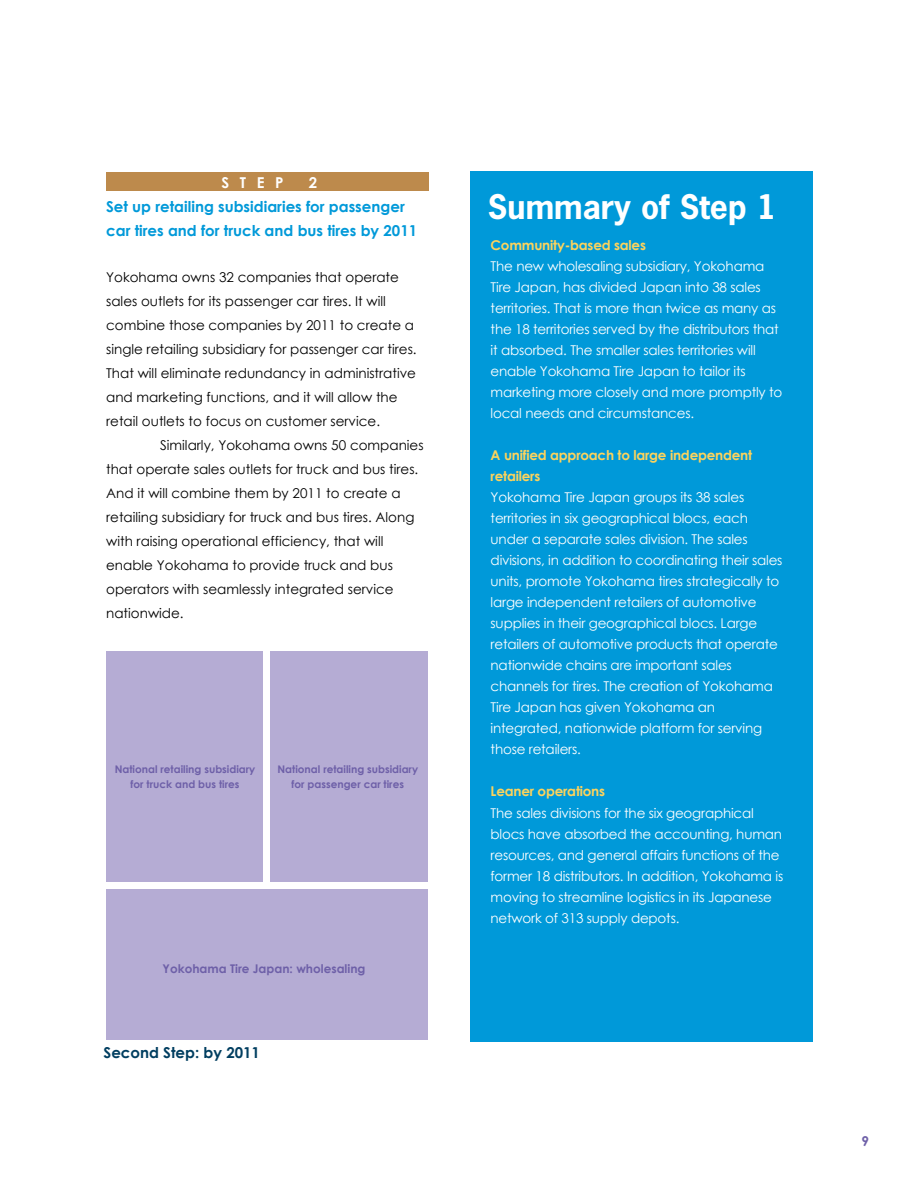
<style>
.page{position:relative;width:919px;height:1191px;background:#fff}
.page>*{position:absolute;margin:0;border:0;box-sizing:border-box;transform-origin:0 0}
.t1{font:700 31.95px "News Gothic Std";color:#fff}
.t2{font:700 15px/24px "Century Gothic";color:#0099d9}
.t3{font:700 15px "Century Gothic";color:#003e60}
.t4{font:700 15px "Century Gothic";color:#fff}
.t5{font:13.5px/21px "Century Gothic";letter-spacing:-.015em;color:#fff}
.t6{font:13.5px "Century Gothic";color:#000}
.t7{font:700 13.5px/21px "Century Gothic";letter-spacing:-.015em;color:#fdd35c}
.t8{font:700 13.5px "Century Gothic";color:#6e60a8}
.t9{font:700 12px "Century Gothic";color:#6e60a8}
.t10{font:700 10.5px/15px "Century Gothic";color:#6e60a8;text-align:center}
</style>
<div class="page">
<div style="left:470px;top:172px;width:342px;height:870px;background:#0099d9"></div>
<div style="left:106px;top:172px;width:322px;height:19px;background:#bd8a4c"></div>
<div style="left:106px;top:889px;width:321px;height:151px;background:#b5acd4"></div>
<div style="left:270px;top:651px;width:157px;height:231px;background:#b5acd4"></div>
<div style="left:106px;top:651px;width:157px;height:231px;background:#b5acd4"></div>
<p class="t4" style="left:221px;top:173px;width:63px">STEP</p>
<p class="t4" style="left:308px;top:173px;width:10px">2</p>
<p class="t2" style="left:106px;top:194px;width:312px">Set up retailing subsidiaries for passenger car tires and for truck and bus tires by 2011</p>
<p class="t6" style="left:106px;top:269px;width:294px">Yokohama owns 32 companies that operate</p>
<p class="t6" style="left:106px;top:293px;width:281px">sales outlets for its passenger car tires. It will</p>
<p class="t6" style="left:106px;top:317px;width:309px">combine those companies by 2011 to create a</p>
<p class="t6" style="left:106px;top:341px;width:312px">single retailing subsidiary for passenger car tires.</p>
<p class="t6" style="left:106px;top:365px;width:311px">That will eliminate redundancy in administrative</p>
<p class="t6" style="left:106px;top:389px;width:293px">and marketing functions, and it will allow the</p>
<p class="t6" style="left:106px;top:413px;width:275px">retail outlets to focus on customer service.</p>
<p class="t6" style="left:160px;top:437px;width:265px">Similarly, Yokohama owns 50 companies</p>
<p class="t6" style="left:106px;top:461px;width:314px">that operate sales outlets for truck and bus tires.</p>
<p class="t6" style="left:106px;top:485px;width:296px">And it will combine them by 2011 to create a</p>
<p class="t6" style="left:106px;top:509px;width:310px">retailing subsidiary for truck and bus tires. Along</p>
<p class="t6" style="left:106px;top:533px;width:279px">with raising operational efficiency, that will</p>
<p class="t6" style="left:106px;top:557px;width:288px">enable Yokohama to provide truck and bus</p>
<p class="t6" style="left:106px;top:581px;width:289px">operators with seamlessly integrated service</p>
<p class="t6" style="left:106px;top:605px;width:79px">nationwide.</p>
<p class="t10" style="left:115px;top:761px;width:142px">National retailing subsidiary for truck and bus tires</p>
<p class="t10" style="left:277px;top:762px;width:142px">National retailing subsidiary for passenger car tires</p>
<p class="t9" style="left:162px;top:961px;width:204px">Yokohama Tire Japan: wholesaling</p>
<p class="t3" style="left:103px;top:1042px;width:158px">Second Step: by 2011</p>
<h1 class="t1" style="left:488px;top:186px;width:290px">Summary of Step 1</h1>
<p class="t7" style="left:490px;top:234px;width:157px">Community-based sales</p>
<p class="t5" style="left:490px;top:256px;width:293px">The new wholesaling subsidiary, Yokohama Tire Japan, has divided Japan into 38 sales territories. That is more than twice as many as the 18 territories served by the distributors that it absorbed. The smaller sales territories will enable Yokohama Tire Japan to tailor its marketing more closely and more promptly to local needs and circumstances.</p>
<p class="t7" style="left:490px;top:444px;width:263px">A unified approach to large independent retailers</p>
<p class="t5" style="left:490px;top:487px;width:293px">Yokohama Tire Japan groups its 38 sales territories in six geographical blocs, each under a separate sales division. The sales divisions, in addition to coordinating their sales units, promote Yokohama tires strategically to large independent retailers of automotive supplies in their geographical blocs. Large retailers of automotive products that operate nationwide chains are important sales channels for tires. The creation of Yokohama Tire Japan has given Yokohama an integrated, nationwide platform for serving those retailers.</p>
<p class="t7" style="left:490px;top:780px;width:116px">Leaner operations</p>
<p class="t5" style="left:490px;top:802px;width:294px">The sales divisions for the six geographical blocs have absorbed the accounting, human resources, and general affairs functions of the former 18 distributors. In addition, Yokohama is moving to streamline logistics in its Japanese network of 313 supply depots.</p>
<p class="t8" style="left:861px;top:1133px;width:9px">9</p>
</div>
